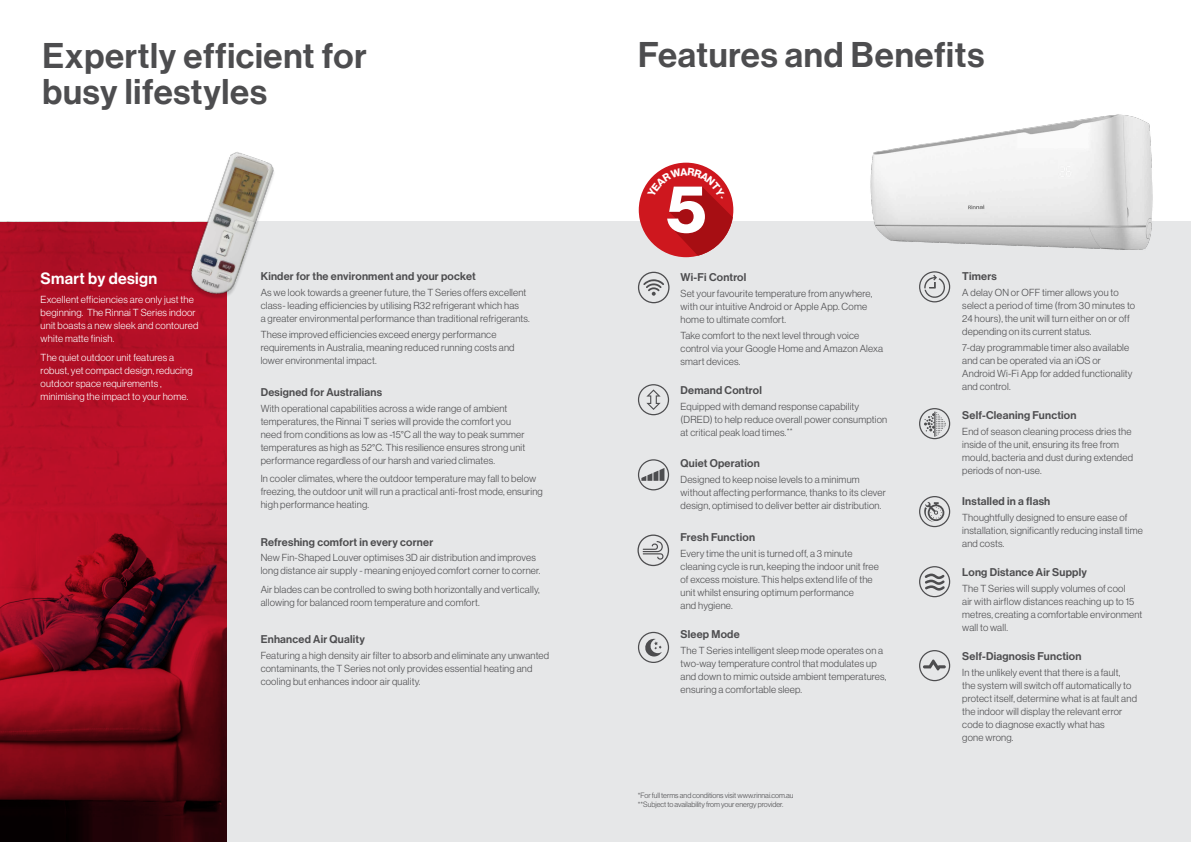
<style>
.page{position:relative;width:1191px;height:842px;background:#fff}
.page>*{position:absolute;margin:0;border:0;box-sizing:border-box;transform-origin:0 0}
.t1{font:500 35px/36px "Haas Grot Disp 65";letter-spacing:.02em;color:#4d4d4f}
.t2{font:500 16px "Haas Grot Disp 65";letter-spacing:.02em;color:#fff}
.t3{font:500 11px "Haas Grot Disp 65";letter-spacing:.02em;color:#4d4d4f}
.t4{font:300 10px/13px "Haas Grot Disp 45";letter-spacing:.02em;color:#4d4d4f}
.t5{font:300 10px/13px "Haas Grot Disp 45";letter-spacing:.02em;color:#fff}
.t6{font:300 7.5px/9px "Haas Grot Disp 45";color:#4d4d4f}
</style>
<div class="page">
<div style="left:0;top:222px;width:1191px;height:620px;background:#e6e7e8"></div>
<svg style="left:638px;top:384px;width:31px;height:31px"></svg>
<svg style="left:638px;top:459px;width:31px;height:31px"></svg>
<svg style="left:638px;top:632px;width:31px;height:31px"></svg>
<div style="left:638px;top:272px;width:31px;height:31px;border:1px solid #4d4d4f;border-radius:50%"></div>
<svg style="left:643px;top:279px;width:21px;height:17px"></svg>
<svg style="left:0;top:222px;width:227px;height:620px;background:#8e0c1e"></svg>
<div style="left:639px;top:163px;width:94px;height:94px;background:#ce171e;border-radius:50%"></div>
<img style="left:849px;top:114px;width:313px;height:136px">
<div style="left:637px;top:534px;width:32px;height:32px;border:1px solid #4d4d4f;border-radius:50%"></div>
<svg style="left:642px;top:541px;width:21px;height:19px"></svg>
<svg style="left:919px;top:566px;width:31px;height:31px"></svg>
<svg style="left:919px;top:408px;width:31px;height:31px"></svg>
<svg style="left:919px;top:496px;width:31px;height:31px"></svg>
<svg style="left:919px;top:271px;width:31px;height:31px"></svg>
<svg style="left:919px;top:650px;width:31px;height:31px"></svg>
<img style="left:178px;top:152px;width:106px;height:159px">
<svg style="left:647px;top:168px;width:86px;height:88px"></svg>
<h1 class="t1" style="left:43px;top:39px;width:326px">Expertly efficient for busy lifestyles</h1>
<h1 class="t1" style="left:638px;top:37px;width:348px">Features and Benefits</h1>
<h2 class="t2" style="left:41px;top:270px;width:118px">Smart by design</h2>
<p class="t5" style="left:41px;top:293px;width:159px">Excellent efficiencies are only just the beginning. The Rinnai T Series indoor unit boasts a new sleek and contoured white matte finish.</p>
<p class="t5" style="left:41px;top:351px;width:154px">The quiet outdoor unit features a robust, yet compact design, reducing outdoor space requirements , minimising the impact to your home.</p>
<p class="t3" style="left:261px;top:270px;width:216px">Kinder for the environment and your pocket</p>
<p class="t4" style="left:261px;top:286px;width:271px">As we look towards a greener future, the T Series offers excellent class- leading efficiencies by utilising R32 refrigerant which has<br>a greater environmental performance than traditional refrigerants.</p>
<p class="t4" style="left:261px;top:328px;width:255px">These improved efficiencies exceed energy performance requirements in Australia, meaning reduced running costs and lower environmental impact.</p>
<p class="t3" style="left:261px;top:385px;width:123px">Designed for Australians</p>
<p class="t4" style="left:261px;top:402px;width:266px">With operational capabilities across a wide range of ambient temperatures, the Rinnai T series will provide the comfort you need from conditions as low as -15°C all the way to peak summer temperatures as high as 52°C. This resilience ensures strong unit performance regardless of our harsh and varied climates.</p>
<p class="t4" style="left:261px;top:472px;width:284px">In cooler climates, where the outdoor temperature may fall to below freezing, the outdoor unit will run a practical anti-frost mode, ensuring high performance heating.</p>
<p class="t3" style="left:261px;top:535px;width:174px">Refreshing comfort in every corner</p>
<p class="t4" style="left:261px;top:551px;width:281px">New Fin-Shaped Louver optimises 3D air distribution and improves long distance air supply - meaning enjoyed comfort corner to corner.</p>
<p class="t4" style="left:261px;top:583px;width:281px">Air blades can be controlled to swing both horizontally and vertically, allowing for balanced room temperature and comfort.</p>
<p class="t3" style="left:261px;top:633px;width:106px">Enhanced Air Quality</p>
<p class="t4" style="left:261px;top:649px;width:290px">Featuring a high density air filter to absorb and eliminate any unwanted contaminants, the T Series not only provides essential heating and cooling but enhances indoor air quality.</p>
<p class="t3" style="left:680px;top:271px;width:67px">Wi-Fi Control</p>
<p class="t4" style="left:680px;top:287px;width:193px">Set your favourite temperature from anywhere, with our intuitive Android or Apple App. Come home to ultimate comfort.</p>
<p class="t4" style="left:680px;top:329px;width:204px">Take comfort to the next level through voice control via your Google Home and Amazon Alexa smart devices.</p>
<p class="t3" style="left:680px;top:384px;width:83px">Demand Control</p>
<p class="t4" style="left:680px;top:400px;width:208px">Equipped with demand response capability (DRED) to help reduce overall power consumption at critical peak load times.<sup>**</sup></p>
<p class="t3" style="left:680px;top:457px;width:81px">Quiet Operation</p>
<p class="t4" style="left:680px;top:473px;width:207px">Designed to keep noise levels to a minimum without affecting performance, thanks to its clever design, optimised to deliver better air distribution.</p>
<p class="t3" style="left:680px;top:531px;width:76px">Fresh Function</p>
<p class="t4" style="left:680px;top:547px;width:200px">Every time the unit is turned off, a 3 minute cleaning cycle is run, keeping the indoor unit free of excess moisture. This helps extend life of the unit whilst ensuring optimum performance<br>and hygiene.</p>
<p class="t3" style="left:680px;top:627px;width:61px">Sleep Mode</p>
<p class="t4" style="left:680px;top:644px;width:207px">The T Series intelligent sleep mode operates on a two-way temperature control that modulates up and down to mimic outside ambient temperatures, ensuring a comfortable sleep.</p>
<p class="t3" style="left:962px;top:270px;width:36px">Timers</p>
<p class="t4" style="left:962px;top:286px;width:174px">A delay ON or OFF timer allows you to select a period of time (from 30 minutes to 24 hours), the unit will turn either on or off depending on its current status.</p>
<p class="t4" style="left:962px;top:341px;width:172px">7-day programmable timer also available and can be operated via an iOS or<br>Android Wi-Fi App for added functionality and control.</p>
<p class="t3" style="left:962px;top:409px;width:116px">Self-Cleaning Function</p>
<p class="t4" style="left:962px;top:425px;width:172px">End of season cleaning process dries the inside of the unit, ensuring its free from mould, bacteria and dust during extended periods of non-use.</p>
<p class="t3" style="left:962px;top:495px;width:89px">Installed in a flash</p>
<p class="t4" style="left:962px;top:511px;width:182px">Thoughtfully designed to ensure ease of installation, significantly reducing install time and costs.</p>
<p class="t3" style="left:962px;top:566px;width:126px">Long Distance Air Supply</p>
<p class="t4" style="left:962px;top:582px;width:182px">The T Series will supply volumes of cool<br>air with airflow distances reaching up to 15 metres, creating a comfortable environment wall to wall.</p>
<p class="t3" style="left:962px;top:649px;width:121px">Self-Diagnosis Function</p>
<p class="t4" style="left:962px;top:666px;width:176px">In the unlikely event that there is a fault,<br>the system will switch off automatically to protect itself, determine what is at fault and the indoor will display the relevant error code to diagnose exactly what has<br>gone wrong.</p>
<p class="t6" style="left:638px;top:791px;width:157px">*For full terms and conditions visit www.rinnai.com.au **Subject to availability from your energy provider.</p>
</div>
